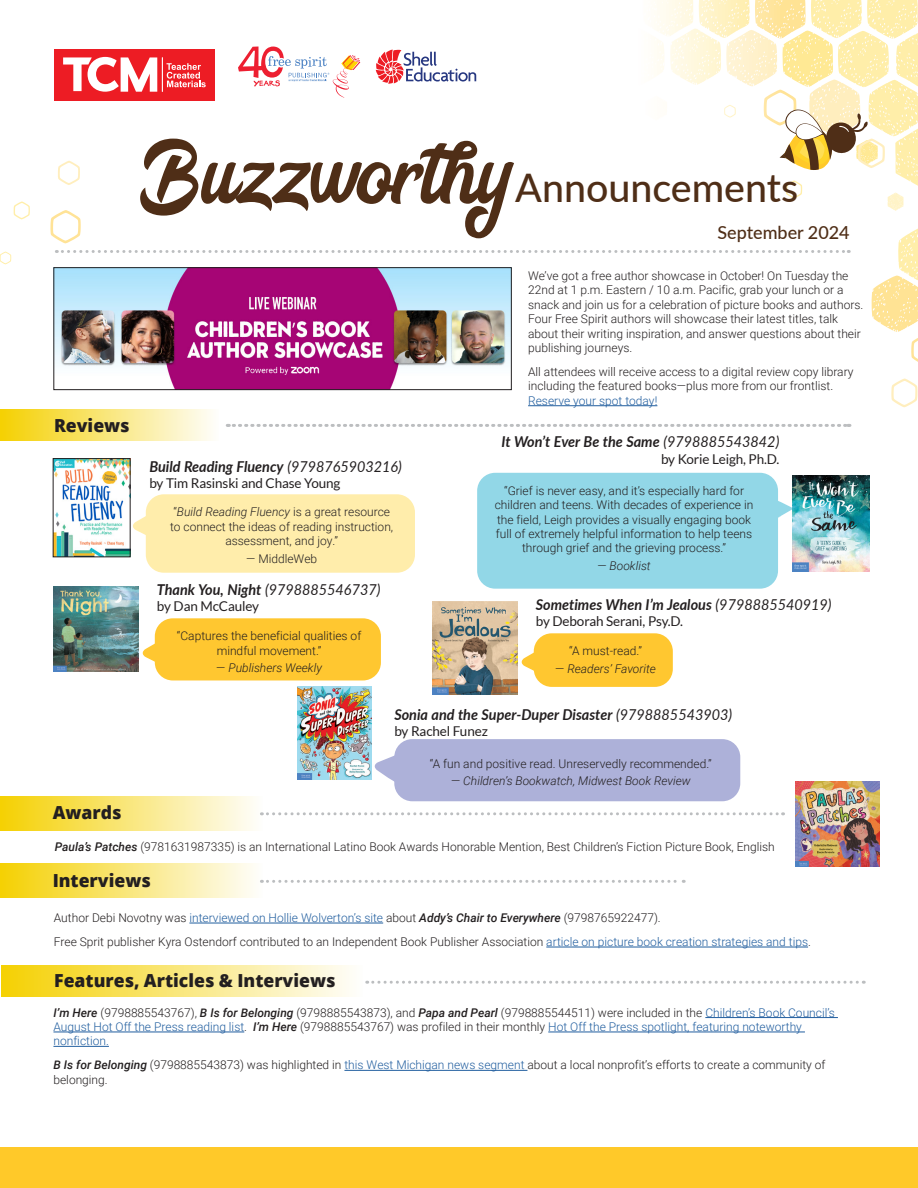
<style>
.page{position:relative;width:918px;height:1188px;background:#fff}
.page>*{position:absolute;margin:0;border:0;box-sizing:border-box;transform-origin:0 0}
.t1{font:108px "Bring Heart";color:#4f2e17}
.t2{font:500 39.3px "Lato";color:#4f2e17}
.Headline{font:800 18px "Open Sans";color:#231f20}
.t3{font:500 18px "Lato";color:#4f2e17}
.Body_Header{font:italic 700 15px "Lato";color:#231f20;scale:.96 1}
.Body_Header-2{font:italic 15px "Lato";color:#231f20;scale:.96 1}
.Body_Header-3{font:13.5px "Lato";letter-spacing:-.01em;color:#231f20}
.Reviews{font:300 12px/14.4px "Roboto";color:#231f20;text-align:center}
.Praise_Indent{font:300 12px/14.4px "Roboto";color:#231f20}
.Advance_Praise{font:300 12px "Roboto";color:#231f20}
.Highlight_Text{font:300 12px "Roboto";color:#231f20}
.Reviews-2{font:italic 300 12px "Roboto";color:#231f20}
.s1{font-weight:400}
.s2{font-style:italic}
.s3{color:#215e9f}
.s4{font-style:normal}
.s5{font-weight:700}
.s6{font-weight:500;font-style:italic}
</style>
<div class="page">
<svg style="left:891px;top:379px;width:27px;height:28px"></svg>
<div style="left:0;top:1148px;width:918px;height:40px;background:#ffc929"></div>
<div style="left:0;top:864px;width:262px;height:34px;background:linear-gradient(to right,#f5d103,#fefefa)"></div>
<svg style="left:261px;top:880px;width:423px;height:3px"></svg>
<hr style="left:189px;top:923px;width:194px;height:1px;background:#215e9f">
<hr style="left:546px;top:947px;width:262px;height:1px;background:#215e9f">
<div style="left:0;top:796px;width:262px;height:35px;background:linear-gradient(to right,#f5d103,#fefefa)"></div>
<svg style="left:261px;top:812px;width:523px;height:3px"></svg>
<div style="left:0;top:409px;width:219px;height:32px;background:linear-gradient(to right,#f5d002,#fefefc)"></div>
<div style="left:477px;top:473px;width:301px;height:116px;background:#92d7e7;border-radius:18px"></div>
<svg style="left:778px;top:501px;width:14px;height:17px"></svg>
<img style="left:792px;top:476px;width:78px;height:96px">
<div style="left:146px;top:494px;width:269px;height:79px;background:#ffedab;border-radius:18px"></div>
<svg style="left:133px;top:506px;width:14px;height:37px"></svg>
<div style="left:155px;top:618px;width:226px;height:62px;background:#ffc730;border-radius:18px"></div>
<svg style="left:142px;top:633px;width:15px;height:37px"></svg>
<div style="left:534px;top:633px;width:139px;height:54px;background:#ffc730;border-radius:18px"></div>
<svg style="left:521px;top:642px;width:16px;height:37px"></svg>
<div style="left:394px;top:739px;width:346px;height:62px;background:#adb1d9;border-radius:18px"></div>
<svg style="left:374px;top:750px;width:22px;height:37px"></svg>
<img style="left:55px;top:460px;width:73px;height:95px">
<div style="left:53px;top:458px;width:77px;height:99px;border:1px solid #231f20"></div>
<div style="left:1px;top:965px;width:362px;height:32px;background:linear-gradient(to right,#f5d002,#fefefc)"></div>
<svg style="left:367px;top:981px;width:497px;height:3px"></svg>
<hr style="left:705px;top:1017px;width:133px;height:1px;background:#215e9f">
<hr style="left:53px;top:1032px;width:191px;height:1px;background:#215e9f">
<hr style="left:548px;top:1032px;width:257px;height:1px;background:#215e9f">
<hr style="left:53px;top:1046px;width:56px;height:1px;background:#215e9f">
<hr style="left:344px;top:1070px;width:183px;height:1px;background:#215e9f">
<svg style="left:227px;top:424px;width:623px;height:3px"></svg>
<svg style="left:0;top:0;width:918px;height:365px"></svg>
<img style="left:56px;top:269px;width:454px;height:119px">
<div style="left:54px;top:267px;width:458px;height:123px;border:1px solid #231f20"></div>
<hr style="left:528px;top:405px;width:129px;height:1px;background:#215e9f">
<img style="left:54px;top:587px;width:85px;height:85px">
<img style="left:795px;top:781px;width:85px;height:85px">
<img style="left:433px;top:602px;width:84px;height:92px">
<img style="left:298px;top:687px;width:74px;height:92px">
<p class="t1" style="left:140px;top:116px;width:370px">Buzzworthy</p>
<p class="t2" style="left:515px;top:160px;width:284px">Announcements</p>
<p class="t3" style="left:717px;top:220px;width:134px">September 2024</p>
<p class="Headline" style="left:54px;top:411px;width:77px">Reviews</p>
<p class="Body_Header" style="left:149px;top:456px;width:265px">Build Reading Fluency <span class="s1">(9798765903216)</span></p>
<p class="Body_Header-3" style="left:149px;top:476px;width:193px">by Tim Rasinski and Chase Young</p>
<p class="Reviews" style="left:170px;top:504px;width:225px">“<span class="s2">Build Reading Fluency</span> is a great resource to connect the ideas of reading instruction, assessment, and joy.”</p>
<p class="Reviews" style="left:246px;top:551px;width:73px">— MiddleWeb</p>
<p class="Reviews" style="left:528px;top:268px;width:337px;text-align:left">We’ve got a free author showcase in October! On Tuesday the 22nd at 1 p.m. Eastern / 10 a.m. Pacific, grab your lunch or a snack and join us for a celebration of picture books and authors.<br>Four Free Spirit authors will showcase their latest titles, talk about their writing inspiration, and answer questions about their publishing journeys.</p>
<p class="Reviews" style="left:528px;top:364px;width:327px;text-align:left">All attendees will receive access to a digital review copy library including the featured books—plus more from our frontlist.<br><span class="s3">Reserve your spot today!</span></p>
<p class="Body_Header" style="left:502px;top:431px;width:291px">It Won’t Ever Be the Same <span class="s1">(9798885543842)</span></p>
<p class="Body_Header-3" style="left:661px;top:451px;width:120px">by Korie Leigh, Ph.D.</p>
<p class="Reviews" style="left:495px;top:483px;width:260px">“Grief is never easy, and it’s especially hard for children and teens. With decades of experience in the field, Leigh provides a visually engaging book full of extremely helpful information to help teens through grief and the grieving process.”</p>
<p class="Reviews-2" style="left:597px;top:557px;width:55px"><span class="s4">—</span> Booklist</p>
<p class="Body_Header-2" style="left:157px;top:579px;width:234px"><span class="s5">Thank You, Night</span> (9798885546737)</p>
<p class="Body_Header-3" style="left:157px;top:599px;width:104px">by Dan McCauley</p>
<p class="Body_Header" style="left:536px;top:593px;width:310px">Sometimes When I’m Jealous <span class="s1">(9798885540919)</span></p>
<p class="Body_Header-3" style="left:536px;top:614px;width:149px">by Deborah Serani, Psy.D.</p>
<p class="Reviews" style="left:177px;top:628px;width:186px">“Captures the beneficial qualities of mindful movement.”</p>
<p class="Reviews-2" style="left:216px;top:660px;width:107px"><span class="s4">—</span> Publishers Weekly</p>
<p class="Reviews" style="left:569px;top:643px;width:74px">“A must-read.”</p>
<p class="Reviews-2" style="left:555px;top:660px;width:102px"><span class="s4">—</span> Readers’ Favorite</p>
<p class="Body_Header" style="left:394px;top:703px;width:353px">Sonia and the Super-Duper Disaster <span class="s1">(9798885543903)</span></p>
<p class="Body_Header-3" style="left:394px;top:723px;width:95px">by Rachel Funez</p>
<p class="Reviews" style="left:430px;top:756px;width:283px">“A fun and positive read. Unreservedly recommended.”</p>
<p class="Reviews-2" style="left:451px;top:772px;width:241px"><span class="s4">—</span> Children’s Bookwatch, Midwest Book Review</p>
<p class="Headline" style="left:53px;top:799px;width:70px">Awards</p>
<p class="Highlight_Text" style="left:55px;top:838px;width:722px"><span class="s6">Paula’s Patches</span> (9781631987335) is an International Latino Book Awards Honorable Mention, Best Children’s Fiction Picture Book, English</p>
<p class="Headline" style="left:53px;top:866px;width:100px">Interviews</p>
<p class="Advance_Praise" style="left:54px;top:909px;width:608px">Author Debi Novotny was <span class="s3">interviewed on Hollie Wolverton’s site</span> about <span class="s6">Addy’s Chair to Everywhere</span> (9798765922477).</p>
<p class="Advance_Praise" style="left:54px;top:933px;width:759px">Free Sprit publisher Kyra Ostendorf contributed to an Independent Book Publisher Association <span class="s3">article on picture book creation strategies and tips</span>.</p>
<p class="Headline" style="left:54px;top:967px;width:283px">Features, Articles &amp; Interviews</p>
<p class="Praise_Indent" style="left:53px;top:1005px;width:783px"><span class="s6">I’m Here</span> (9798885543767), <span class="s6">B Is for Belonging</span> (9798885543873), and <span class="s6">Papa and Pearl</span> (9798885544511) were included in the <span class="s3">Children’s Book Council’s<br>August Hot Off the Press reading list</span>. <span class="s6">I’m Here</span> (9798885543767) was profiled in their monthly <span class="s3">Hot Off the Press spotlight, featuring noteworthy nonfiction.</span></p>
<p class="Praise_Indent" style="left:53px;top:1058px;width:774px"><span class="s6">B Is for Belonging</span> (9798885543873) was highlighted in <span class="s3">this West Michigan news segment</span> about a local nonprofit’s efforts to create a community of belonging.</p>
</div>
